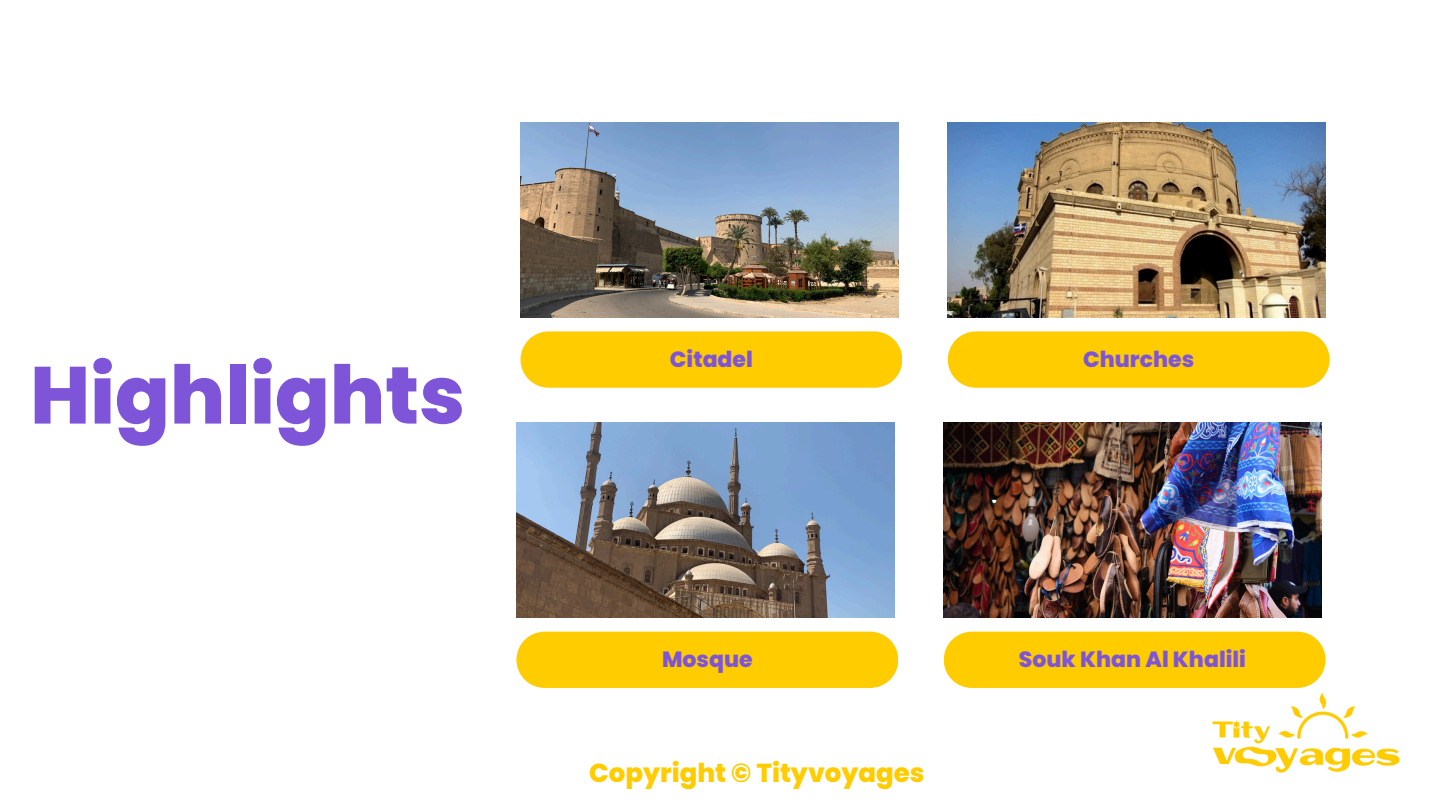
<style>
.page{position:relative;width:1440px;height:810px;background:#fff}
.page>*{position:absolute;margin:0;border:0;box-sizing:border-box;transform-origin:0 0}
.t1{font:800 80.7px "Poppins";color:#7e55d9}
.t2{font:800 26px "Poppins";color:#fc0}
.t3{font:800 22px "Poppins";color:#7e55d9}
</style>
<div class="page">
<img style="left:521px;top:122px;width:378px;height:195px">
<div style="left:521px;top:331px;width:381px;height:57px;background:#fc0;border-radius:28px"></div>
<img style="left:948px;top:122px;width:378px;height:195px">
<div style="left:948px;top:331px;width:382px;height:57px;background:#fc0;border-radius:28px"></div>
<img style="left:516px;top:422px;width:378px;height:195px">
<div style="left:516px;top:632px;width:382px;height:56px;background:#fc0;border-radius:28px"></div>
<img style="left:944px;top:422px;width:378px;height:195px">
<div style="left:944px;top:632px;width:382px;height:56px;background:#fc0;border-radius:28px"></div>
<img style="left:1212px;top:683px;width:188px;height:90px">
<h2 class="t1" style="left:30px;top:339px;width:436px">Highlights</h2>
<p class="t3" style="left:670px;top:344px;width:84px">Citadel</p>
<p class="t3" style="left:1083px;top:344px;width:113px">Churches</p>
<p class="t3" style="left:662px;top:644px;width:92px">Mosque</p>
<p class="t3" style="left:1019px;top:644px;width:229px">Souk Khan Al Khalili</p>
<p class="t2" style="left:589px;top:754px;width:337px">Copyright © Tityvoyages</p>
</div>
